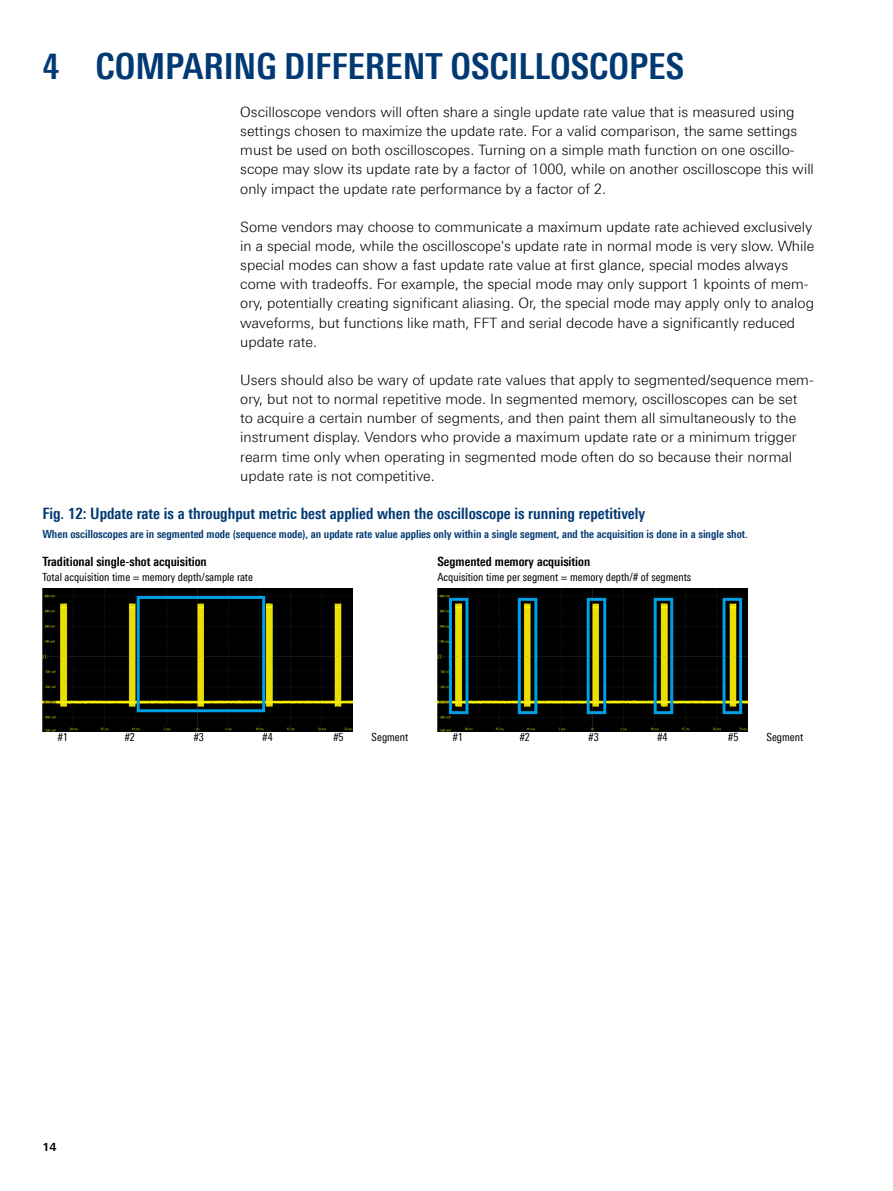
<style>
.page{position:relative;width:893px;height:1191px;background:#fff}
.page>*{position:absolute;margin:0;border:0;box-sizing:border-box;transform-origin:0 0}
.t1{font:700 condensed 36px "Linotype Universfor RS";color:#003973}
.Grafik_Tabelle_Überschrift{font:700 condensed 15.75px "Linotype Universfor RS";color:#003973}
.Haupttext{font:300 14.25px/19.2px "Linotype Universfor RS";color:#000}
.Tabellefett_ohne_Einzug{font:700 condensed 12.75px "Linotype Universfor RS";color:#000}
.Grafik_Tabelle_Überschrift-2{font:700 condensed 11.25px "Linotype Universfor RS";color:#003973}
.Tabelletext_Condensed_ohne_Einzug{font:condensed 11.25px "Linotype Universfor RS";color:#000}
.Grafiktext_ohne_Raster{font:condensed 11.25px "Linotype Universfor RS";color:#000}
.t2{font:700 11.25px "Linotype Universfor RS";color:#000}
</style>
<div class="page">
<img style="left:43px;top:588px;width:310px;height:143px">
<div style="left:137px;top:596px;width:128px;height:116px;border:3px solid #009ee3"></div>
<img style="left:438px;top:588px;width:310px;height:143px">
<div style="left:587px;top:598px;width:19px;height:116px;border:3px solid #009ee3"></div>
<div style="left:449px;top:598px;width:19px;height:116px;border:3px solid #009ee3"></div>
<div style="left:654px;top:598px;width:19px;height:116px;border:3px solid #009ee3"></div>
<div style="left:518px;top:598px;width:19px;height:116px;border:3px solid #009ee3"></div>
<div style="left:722px;top:598px;width:20px;height:116px;border:3px solid #009ee3"></div>
<p class="t1" style="left:43px;top:44px;width:643px">4 COMPARING DIFFERENT OSCILLOSCOPES</p>
<p class="Haupttext" style="left:240px;top:102px;width:575px">Oscilloscope vendors will often share a single update rate value that is measured using settings chosen to maximize the update rate. For a valid comparison, the same settings must be used on both oscilloscopes. Turning on a simple math function on one oscillo&shy;scope may slow its update rate by a factor of 1000, while on another oscilloscope this will only impact the update rate performance by a factor of 2.</p>
<p class="Haupttext" style="left:240px;top:217px;width:575px">Some vendors may choose to communicate a maximum update rate achieved exclusively in a special mode, while the oscilloscope's update rate in normal mode is very slow. While special modes can show a fast update rate value at first glance, special modes always come with tradeoffs. For example, the special mode may only support 1 kpoints of mem&shy;ory, potentially creating significant aliasing. Or, the special mode may apply only to analog waveforms, but functions like math, FFT and serial decode have a significantly reduced update rate.</p>
<p class="Haupttext" style="left:240px;top:370px;width:575px">Users should also be wary of update rate values that apply to segmented/sequence mem&shy;ory, but not to normal repetitive mode. In segmented memory, oscilloscopes can be set<br>to acquire a certain number of segments, and then paint them all simultaneously to the instrument display. Vendors who provide a maximum update rate or a minimum trigger rearm time only when operating in segmented mode often do so because their normal update rate is not competitive.</p>
<p class="Grafik_Tabelle_Überschrift" style="left:43px;top:504px;width:604px">Fig. 12: Update rate is a throughput metric best applied when the oscilloscope is running repetitively</p>
<p class="Grafik_Tabelle_Überschrift-2" style="left:43px;top:527px;width:707px">When oscilloscopes are in segmented mode (sequence mode), an update rate value applies only within a single segment, and the acquisition is done in a single shot.</p>
<p class="Tabellefett_ohne_Einzug" style="left:43px;top:554px;width:166px">Traditional single-shot acquisition</p>
<p class="Tabelletext_Condensed_ohne_Einzug" style="left:43px;top:570px;width:212px">Total acquisition time = memory depth/sample rate</p>
<p class="Tabellefett_ohne_Einzug" style="left:437px;top:554px;width:154px">Segmented memory acquisition</p>
<p class="Tabelletext_Condensed_ohne_Einzug" style="left:437px;top:570px;width:255px">Acquisition time per segment = memory depth/# of segments</p>
<p class="Grafiktext_ohne_Raster" style="left:58px;top:731px;width:12px">#1</p>
<p class="Grafiktext_ohne_Raster" style="left:125px;top:731px;width:12px">#2</p>
<p class="Grafiktext_ohne_Raster" style="left:194px;top:731px;width:12px">#3</p>
<p class="Grafiktext_ohne_Raster" style="left:263px;top:731px;width:12px">#4</p>
<p class="Grafiktext_ohne_Raster" style="left:333px;top:731px;width:12px">#5</p>
<p class="Grafiktext_ohne_Raster" style="left:372px;top:731px;width:38px">Segment</p>
<p class="Grafiktext_ohne_Raster" style="left:453px;top:731px;width:12px">#1</p>
<p class="Grafiktext_ohne_Raster" style="left:520px;top:731px;width:12px">#2</p>
<p class="Grafiktext_ohne_Raster" style="left:589px;top:731px;width:12px">#3</p>
<p class="Grafiktext_ohne_Raster" style="left:657px;top:731px;width:12px">#4</p>
<p class="Grafiktext_ohne_Raster" style="left:728px;top:731px;width:12px">#5</p>
<p class="Grafiktext_ohne_Raster" style="left:767px;top:731px;width:38px">Segment</p>
<p class="t2" style="left:43px;top:1139px;width:16px">14</p>
</div>
